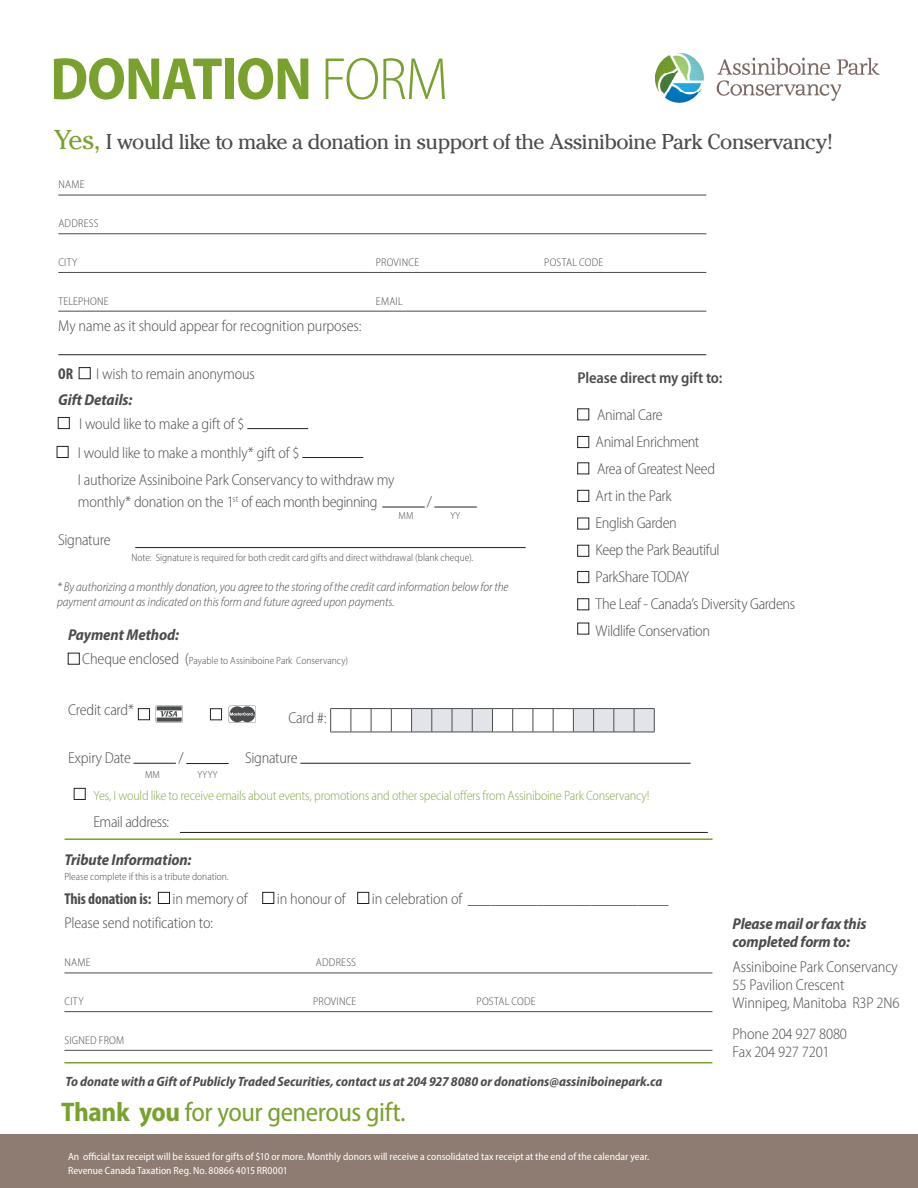
<style>
.page{position:relative;width:918px;height:1188px;background:#fff}
.page>*{position:absolute;margin:0;border:0;box-sizing:border-box;transform-origin:0 0}
.AP_Copy{font:700 semi-condensed 60px "Myriad Pro";letter-spacing:-.02em;color:#78a22d}
.AP_Copy-2{font:semi-condensed 27px "Myriad Pro";letter-spacing:-.02em;color:#78a22d}
.t1{font:22.5px "Cheltenham EF";letter-spacing:-.02em;color:#4b4c4d}
.AP_Copy-3{font:300 semi-condensed 15.75px/18px "Myriad Pro";letter-spacing:-.01em;color:#4b4c4d}
.t2{font:italic 700 semi-condensed 15.75px/18px "Myriad Pro";letter-spacing:-.01em;color:#4b4c4d}
.AP_Copy-4{font:300 semi-condensed 15.75px "Myriad Pro";letter-spacing:-.03em;color:#4b4c4d}
.AP_Copy-5{font:600 semi-condensed 15.75px "Myriad Pro";letter-spacing:-.01em;color:#4b4c4d}
.t3{font:700 condensed 15.75px "Myriad Pro";letter-spacing:-.01em;color:#4b4c4d}
.AP_Copy-6{font:300 semi-condensed 13.5px "Myriad Pro";letter-spacing:-.02em;color:#89ac46}
.AP_Copy-7{font:italic 700 semi-condensed 13.5px "Myriad Pro";color:#4b4c4d}
.AP_Copy-8{font:italic 300 semi-condensed 12.75px/15px "Myriad Pro";letter-spacing:-.005em;color:#4b4c4d}
.copy_lines{font:300 semi-condensed 11.25px "Myriad Pro";letter-spacing:.02em;color:#4b4c4d}
.AP_Copy-9{font:300 semi-condensed 10.5px "Myriad Pro";color:#4b4c4d}
.AP_Copy-10{font:semi-condensed 10.5px/13.5px "Myriad Pro";letter-spacing:.005em;color:#fff}
.AP_Copy-11{font:300 semi-condensed 10.2px "Myriad Pro";letter-spacing:.035em;color:#4b4c4d}
.s1{font-weight:300}
.s2{font-size:28.5px;color:#78a22d}
.s3{font-weight:700;font-style:italic}
.s4{font-size:15.75px}
.s5{font-weight:700}
</style>
<div class="page">
<hr style="left:58px;top:195px;width:648px;height:1px;background:#4b4c4d">
<hr style="left:58px;top:233px;width:648px;height:1px;background:#4b4c4d">
<hr style="left:58px;top:272px;width:648px;height:1px;background:#4b4c4d">
<hr style="left:58px;top:311px;width:648px;height:1px;background:#4b4c4d">
<div style="left:54px;top:1134px;width:864px;height:54px;background:#8e7c72"></div>
<div style="left:0;top:1134px;width:54px;height:54px;background:#8e7c72"></div>
<div style="left:58px;top:417px;width:11px;height:12px;border:1px solid #231f20"></div>
<hr style="left:247px;top:428px;width:61px;height:1px;background:#231f20">
<div style="left:57px;top:446px;width:11px;height:12px;border:1px solid #231f20"></div>
<hr style="left:302px;top:457px;width:61px;height:1px;background:#231f20">
<hr style="left:382px;top:507px;width:43px;height:1px;background:#231f20">
<hr style="left:434px;top:507px;width:43px;height:1px;background:#231f20">
<hr style="left:133px;top:763px;width:43px;height:1px;background:#231f20">
<hr style="left:186px;top:763px;width:43px;height:1px;background:#231f20">
<hr style="left:300px;top:763px;width:391px;height:1px;background:#231f20">
<img style="left:656px;top:54px;width:224px;height:49px">
<hr style="left:58px;top:354px;width:648px;height:1px;background:#231f20">
<div style="left:79px;top:367px;width:11px;height:12px;border:1px solid #231f20"></div>
<svg style="left:330px;top:708px;width:325px;height:25px"></svg>
<hr style="left:65px;top:838px;width:648px;height:2px;background:#78a22d">
<div style="left:74px;top:788px;width:11px;height:12px;border:1px solid #231f20"></div>
<hr style="left:180px;top:832px;width:528px;height:1px;background:#231f20">
<div style="left:138px;top:708px;width:12px;height:12px;border:1px solid #231f20"></div>
<div style="left:210px;top:709px;width:12px;height:11px;border:1px solid #231f20"></div>
<svg style="left:156px;top:705px;width:27px;height:18px"></svg>
<svg style="left:229px;top:706px;width:27px;height:17px"></svg>
<hr style="left:135px;top:547px;width:391px;height:1px;background:#231f20">
<hr style="left:64px;top:973px;width:648px;height:1px;background:#4b4c4d">
<hr style="left:64px;top:1011px;width:648px;height:1px;background:#4b4c4d">
<hr style="left:64px;top:1050px;width:648px;height:1px;background:#4b4c4d">
<div style="left:158px;top:892px;width:12px;height:12px;border:1px solid #231f20"></div>
<div style="left:263px;top:892px;width:11px;height:12px;border:1px solid #231f20"></div>
<div style="left:358px;top:892px;width:11px;height:12px;border:1px solid #231f20"></div>
<div style="left:578px;top:436px;width:11px;height:12px;border:1px solid #231f20"></div>
<div style="left:578px;top:490px;width:11px;height:12px;border:1px solid #231f20"></div>
<div style="left:578px;top:571px;width:11px;height:12px;border:1px solid #231f20"></div>
<hr style="left:64px;top:1062px;width:648px;height:2px;background:#78a22d">
<p class="AP_Copy" style="left:50px;top:40px;width:400px">DONATION <span class="s1">FORM</span></p>
<p class="t1" style="left:54px;top:128px;width:780px"><span class="s2">Yes,</span> I would like to make a donation in support of the Assiniboine Park Conservancy!</p>
<p class="copy_lines" style="left:58px;top:178px;width:28px">NAME</p>
<p class="copy_lines" style="left:58px;top:217px;width:42px">ADDRESS</p>
<p class="copy_lines" style="left:58px;top:255px;width:21px">CITY</p>
<p class="copy_lines" style="left:376px;top:255px;width:45px">PROVINCE</p>
<p class="copy_lines" style="left:544px;top:255px;width:61px">POSTAL CODE</p>
<p class="copy_lines" style="left:58px;top:294px;width:52px">TELEPHONE</p>
<p class="copy_lines" style="left:376px;top:294px;width:28px">EMAIL</p>
<p class="AP_Copy-3" style="left:58px;top:317px;width:305px">My name as it should appear for recognition purposes:</p>
<p class="t3" style="left:58px;top:364px;width:16px">OR</p>
<p class="AP_Copy-3" style="left:96px;top:365px;width:160px">I wish to remain anonymous</p>
<p class="AP_Copy-3" style="left:79px;top:387px;width:167px;line-height:24px;text-indent:-21px"><span class="s3">Gift Details:<br></span>I would like to make a gift of $</p>
<p class="AP_Copy-3" style="left:78px;top:439px;width:318px;line-height:27px">I would like to make a monthly* gift of $<br>I authorize Assiniboine Park Conservancy to withdraw my</p>
<p class="AP_Copy-3" style="left:78px;top:493px;width:301px">monthly* donation on the 1<sup>st</sup> of each month beginning</p>
<p class="AP_Copy-3" style="left:427px;top:493px;width:7px">/</p>
<p class="AP_Copy-11" style="left:399px;top:510px;width:16px">MM</p>
<p class="AP_Copy-11" style="left:450px;top:510px;width:11px">YY</p>
<p class="AP_Copy-3" style="left:58px;top:531px;width:54px">Signature</p>
<p class="AP_Copy-9" style="left:131px;top:552px;width:343px">Note: Signature is required for both credit card gifts and direct withdrawal (blank cheque).</p>
<p class="AP_Copy-8" style="left:57px;top:579px;width:453px">* By authorizing a monthly donation, you agree to the storing of the credit card information below for the payment amount as indicated on this form and future agreed upon payments.</p>
<p class="t2" style="left:68px;top:626px;width:113px">Payment Method:</p>
<p class="AP_Copy-9" style="left:82px;top:655px;width:267px"><span class="s4">Cheque enclosed (</span>Payable to Assiniboine Park Conservancy)</p>
<p class="AP_Copy-3" style="left:68px;top:701px;width:68px">Credit card*</p>
<p class="AP_Copy-3" style="left:68px;top:749px;width:64px">Expiry Date</p>
<p class="AP_Copy-3" style="left:179px;top:749px;width:7px">/</p>
<p class="AP_Copy-3" style="left:245px;top:749px;width:54px">Signature</p>
<p class="AP_Copy-11" style="left:145px;top:768px;width:16px">MM</p>
<p class="AP_Copy-11" style="left:197px;top:768px;width:22px">YYYY</p>
<p class="AP_Copy-3" style="left:288px;top:708px;width:40px">Card #:</p>
<p class="AP_Copy-5" style="left:578px;top:369px;width:146px">Please direct my gift to:</p>
<p class="AP_Copy-3" style="left:597px;top:406px;width:67px">Animal Care</p>
<p class="AP_Copy-4" style="left:596px;top:432px;width:105px">Animal Enrichment</p>
<p class="AP_Copy-3" style="left:597px;top:460px;width:119px">Area of Greatest Need</p>
<p class="AP_Copy-3" style="left:596px;top:487px;width:78px">Art in the Park</p>
<p class="AP_Copy-3" style="left:596px;top:514px;width:83px">English Garden</p>
<p class="AP_Copy-3" style="left:596px;top:541px;width:126px">Keep the Park Beautiful</p>
<p class="AP_Copy-4" style="left:596px;top:567px;width:95px">ParkShare TODAY</p>
<p class="AP_Copy-3" style="left:596px;top:595px;width:201px">The Leaf - Canada’s Diversity Gardens</p>
<p class="AP_Copy-3" style="left:596px;top:622px;width:116px">Wildlife Conservation</p>
<p class="AP_Copy-6" style="left:94px;top:787px;width:558px">Yes, I would like to receive emails about events, promotions and other special offers from Assiniboine Park Conservancy!</p>
<p class="AP_Copy-3" style="left:93px;top:812px;width:77px">Email address:</p>
<p class="t2" style="left:64px;top:850px;width:129px">Tribute Information:</p>
<p class="AP_Copy-9" style="left:64px;top:870px;width:166px">Please complete if this is a tribute donation.</p>
<p class="t3" style="left:64px;top:889px;width:88px">This donation is:</p>
<p class="AP_Copy-3" style="left:172px;top:889px;width:77px">in memory of</p>
<p class="AP_Copy-3" style="left:277px;top:889px;width:70px">in honour of</p>
<p class="AP_Copy-3" style="left:372px;top:889px;width:298px">in celebration of __________________________</p>
<p class="AP_Copy-3" style="left:64px;top:913px;width:150px">Please send notification to:</p>
<p class="copy_lines" style="left:65px;top:956px;width:28px">NAME</p>
<p class="copy_lines" style="left:316px;top:956px;width:42px">ADDRESS</p>
<p class="copy_lines" style="left:65px;top:995px;width:21px">CITY</p>
<p class="copy_lines" style="left:313px;top:995px;width:45px">PROVINCE</p>
<p class="copy_lines" style="left:477px;top:995px;width:61px">POSTAL CODE</p>
<p class="copy_lines" style="left:65px;top:1033px;width:61px">SIGNED FROM</p>
<p class="AP_Copy-7" style="left:65px;top:1072px;width:599px">To donate with a Gift of Publicly Traded Securities, contact us at 204 927 8080 or donations@assiniboinepark.ca</p>
<p class="AP_Copy-2" style="left:61px;top:1096px;width:346px"><span class="s5">Thank you</span> for your generous gift.</p>
<p class="AP_Copy-10" style="left:68px;top:1150px;width:583px">An official tax receipt will be issued for gifts of $10 or more. Monthly donors will receive a consolidated tax receipt at the end of the calendar year.<br>Revenue Canada Taxation Reg. No. 80866 4015 RR0001</p>
<p class="t2" style="left:733px;top:914px;width:136px">Please mail or fax this completed form to:</p>
<p class="AP_Copy-3" style="left:733px;top:958px;width:169px">Assiniboine Park Conservancy<br>55 Pavilion Crescent<br>Winnipeg, Manitoba R3P 2N6</p>
<p class="AP_Copy-3" style="left:733px;top:1025px;width:116px">Phone 204 927 8080<br>Fax 204 927 7201</p>
</div>
